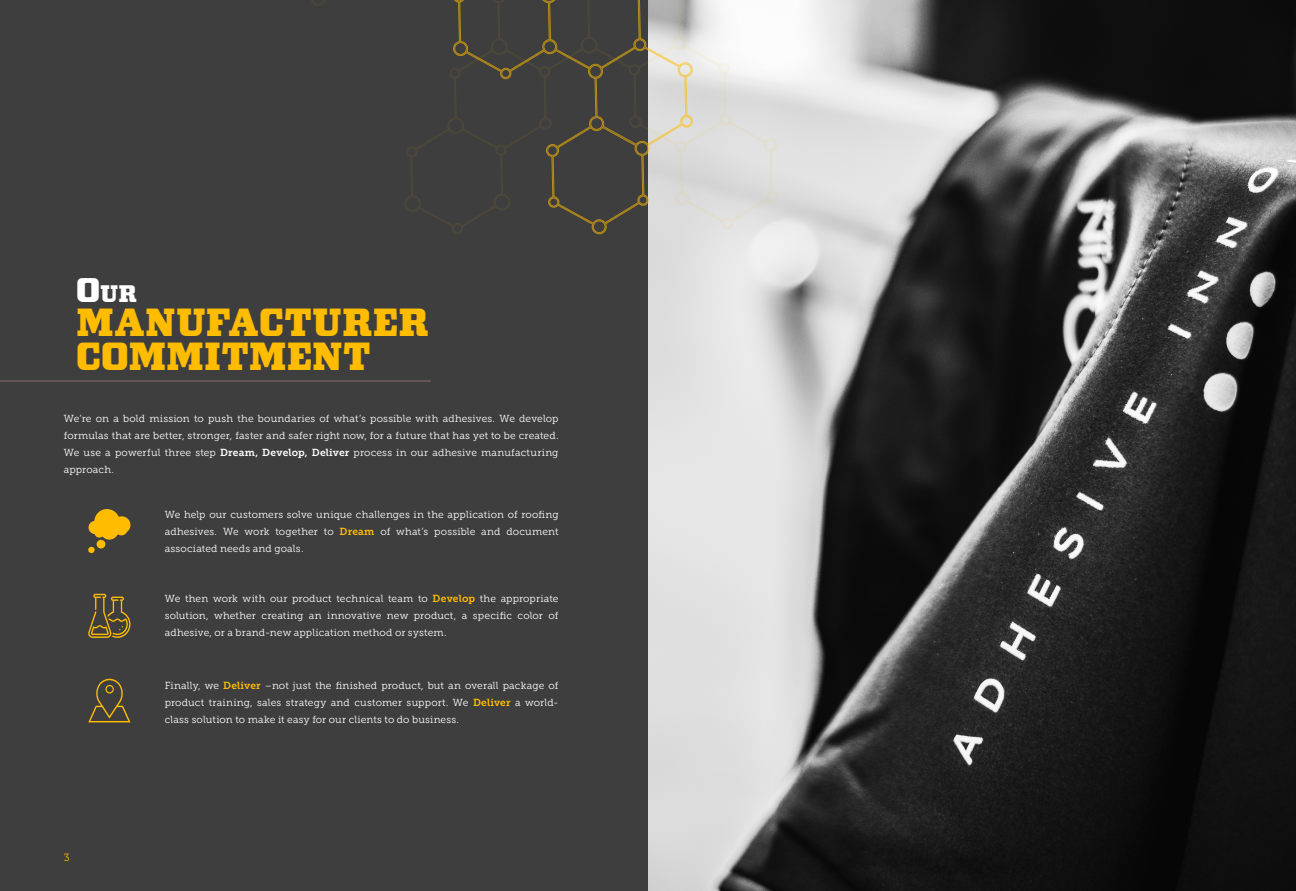
<style>
.page{position:relative;width:1296px;height:891px;background:#fff}
.page>*{position:absolute;margin:0;border:0;box-sizing:border-box;transform-origin:0 0}
.t1{font:39px "LTC Square Face";color:#ffbc00}
.t2{font:23.85px "LTC Square Face Small Caps";color:#fff}
.t3{font:10.5px "Museo Slab 300";color:#ffbc00}
.Body_Text{font:10.2px/17px "Museo Slab 300";letter-spacing:.015em;color:#fff;text-align:justify}
.s1{font-size:34.05px}
.s2{font-family:"Museo Slab 700"}
.s3{font-family:"Museo Slab 700";color:#ffbc00}
</style>
<div class="page">
<div style="left:0;top:0;width:685px;height:891px;background:#3e3e3f"></div>
<img style="left:649px;top:0;width:647px;height:891px">
<svg style="left:311px;top:0;width:581px;height:234px"></svg>
<div style="left:97px;top:540px;width:8px;height:9px;background:#ffbc00;border-radius:50%"></div>
<div style="left:88px;top:547px;width:7px;height:6px;background:#ffbc00;border-radius:50%"></div>
<svg style="left:88px;top:509px;width:43px;height:31px"></svg>
<svg style="left:88px;top:679px;width:43px;height:43px"></svg>
<svg style="left:88px;top:594px;width:43px;height:44px"></svg>
<hr style="left:0;top:380px;width:431px;height:2px;background:#605656">
<p class="t2" style="left:76px;top:281px;width:63px"><span class="s1">O</span>ur</p>
<p class="t1" style="left:76px;top:302px;width:354px">MANUFACTURER</p>
<p class="t1" style="left:76px;top:336px;width:296px">COMMITMENT</p>
<p class="Body_Text" style="left:64px;top:410px;width:496px">We’re on a bold mission to push the boundaries of what’s possible with adhesives. We develop formulas that are better, stronger, faster and safer right now, for a future that has yet to be created.<br>We use a powerful three step <span class="s2">Dream, Develop, Deliver</span> process in our adhesive manufacturing approach.</p>
<p class="Body_Text" style="left:165px;top:506px;width:395px">We help our customers solve unique challenges in the application of roofing adhesives. We work together to <span class="s3">Dream</span> of what’s possible and document associated needs and goals.</p>
<p class="Body_Text" style="left:165px;top:590px;width:395px">We then work with our product technical team to <span class="s3">Develop</span> the appropriate solution, whether creating an innovative new product, a specific color of adhesive, or a brand-new application method or system.</p>
<p class="t3" style="left:64px;top:852px;width:7px">3</p>
<p class="Body_Text" style="left:165px;top:677px;width:395px">Finally, we <span class="s3">Deliver</span> –not just the finished product, but an overall package of product training, sales strategy and customer support. We <span class="s3">Deliver</span> a world&shy;class solution to make it easy for our clients to do business.</p>
</div>
